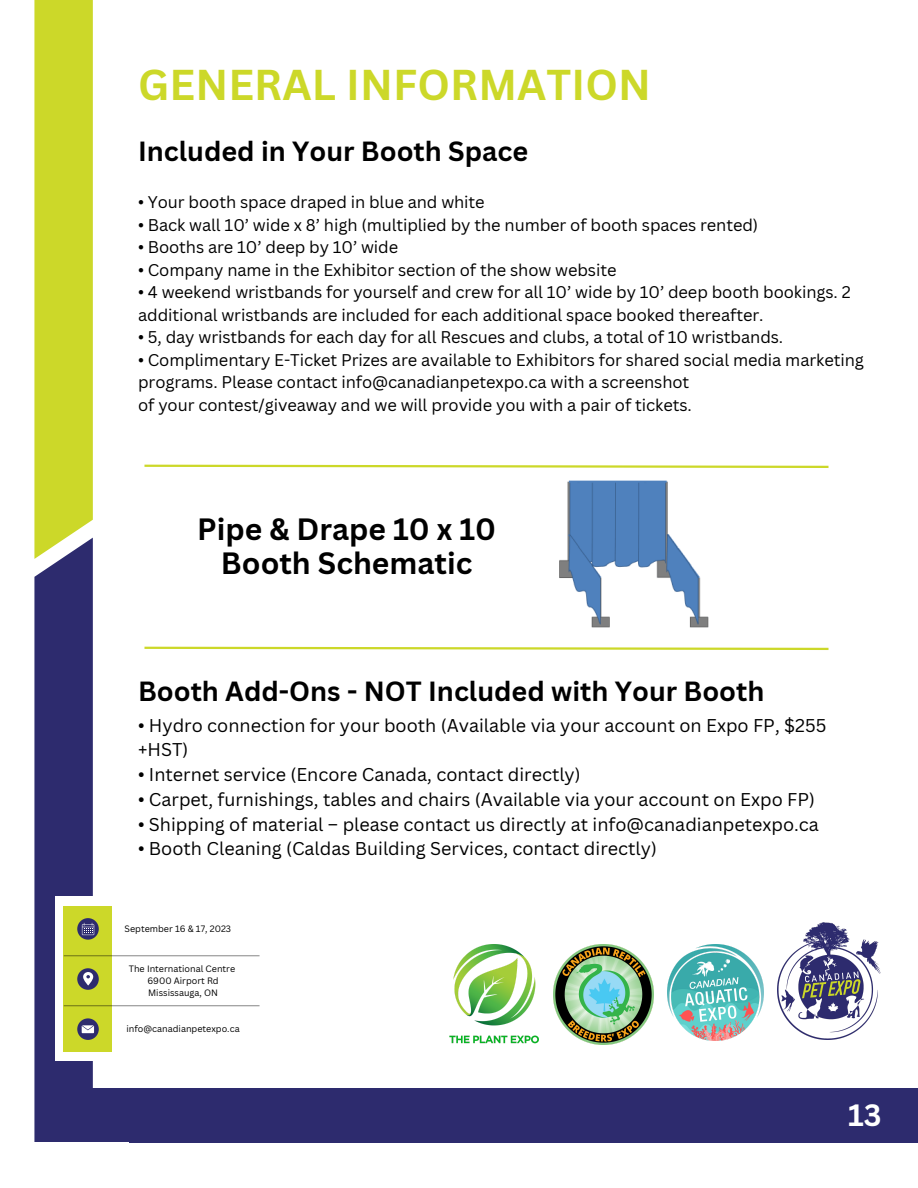
<style>
.page{position:relative;width:918px;height:1188px;background:#fff}
.page>*{position:absolute;margin:0;border:0;box-sizing:border-box;transform-origin:0 0}
.t1{font:700 42px "Canva Sans";letter-spacing:.005em;color:#ccd829}
.t2{font:700 30px/33.8px "Canva Sans";color:#000;text-align:center}
.t3{font:700 30px "Canva Sans";color:#fff}
.t4{font:700 27px "Canva Sans";color:#000}
.t5{font:18px/24.8px "Canva Sans";color:#000}
.t6{font:16.5px/22.5px "Canva Sans";letter-spacing:-.005em;color:#000}
.t7{font:9px "Canva Sans";color:#000}
</style>
<div class="page">
<div style="left:42px;top:1088px;width:876px;height:55px;background:#2d2b6e"></div>
<div style="left:64px;top:907px;width:48px;height:145px;background:#ccd829"></div>
<svg style="left:77px;top:918px;width:22px;height:22px"></svg>
<svg style="left:77px;top:968px;width:22px;height:22px"></svg>
<svg style="left:77px;top:1018px;width:22px;height:22px"></svg>
<svg style="left:35px;top:0;width:59px;height:1143px;background:#8c9153"></svg>
<hr style="left:64px;top:955px;width:196px;height:1px;background:#000">
<hr style="left:64px;top:1005px;width:196px;height:1px;background:#000">
<img style="left:450px;top:944px;width:89px;height:100px">
<img style="left:778px;top:923px;width:102px;height:117px">
<img style="left:553px;top:945px;width:100px;height:100px">
<img style="left:668px;top:945px;width:95px;height:95px">
<svg style="left:144px;top:464px;width:685px;height:4px"></svg>
<svg style="left:144px;top:646px;width:685px;height:4px"></svg>
<img style="left:559px;top:480px;width:150px;height:148px">
<p class="t1" style="left:138px;top:56px;width:514px">GENERAL INFORMATION</p>
<p class="t4" style="left:138px;top:132px;width:392px">Included in Your Booth Space</p>
<p class="t6" style="left:138px;top:191px;width:348px">• Your booth space draped in blue and white</p>
<p class="t6" style="left:138px;top:213px;width:622px">• Back wall 10’ wide x 8’ high (multiplied by the number of booth spaces rented)</p>
<p class="t6" style="left:138px;top:236px;width:262px">• Booths are 10’ deep by 10’ wide</p>
<p class="t6" style="left:138px;top:258px;width:480px">• Company name in the Exhibitor section of the show website</p>
<p class="t6" style="left:138px;top:281px;width:714px">• 4 weekend wristbands for yourself and crew for all 10’ wide by 10’ deep booth bookings. 2 additional wristbands are included for each additional space booked thereafter.</p>
<p class="t6" style="left:138px;top:326px;width:647px">• 5, day wristbands for each day for all Rescues and clubs, a total of 10 wristbands.</p>
<p class="t6" style="left:138px;top:348px;width:727px">• Complimentary E-Ticket Prizes are available to Exhibitors for shared social media marketing programs. Please contact info@canadianpetexpo.ca with a screenshot</p>
<p class="t6" style="left:138px;top:393px;width:555px">of your contest/giveaway and we will provide you with a pair of tickets.</p>
<p class="t2" style="left:197px;top:511px;width:300px">Pipe &amp; Drape 10 x 10<br>Booth Schematic</p>
<p class="t4" style="left:138px;top:673px;width:628px">Booth Add-Ons - NOT Included with Your Booth</p>
<p class="t5" style="left:138px;top:712px;width:690px">• Hydro connection for your booth (Available via your account on Expo FP, $255 +HST)</p>
<p class="t5" style="left:138px;top:762px;width:444px">• Internet service (Encore Canada, contact directly)</p>
<p class="t5" style="left:138px;top:787px;width:678px">• Carpet, furnishings, tables and chairs (Available via your account on Expo FP)</p>
<p class="t5" style="left:138px;top:811px;width:682px">• Shipping of material – please contact us directly at info@canadianpetexpo.ca</p>
<p class="t5" style="left:138px;top:836px;width:520px">• Booth Cleaning (Caldas Building Services, contact directly)</p>
<p class="t7" style="left:125px;top:922px;width:108px">September 16 &amp; 17, 2023</p>
<p class="t7" style="left:129px;top:962px;width:108px">The International Centre</p>
<p class="t7" style="left:147px;top:974px;width:73px">6900 Airport Rd</p>
<p class="t7" style="left:148px;top:986px;width:71px">Mississauga, ON</p>
<p class="t7" style="left:127px;top:1023px;width:115px">info@canadianpetexpo.ca</p>
<p class="t3" style="left:848px;top:1094px;width:35px">13</p>
</div>
